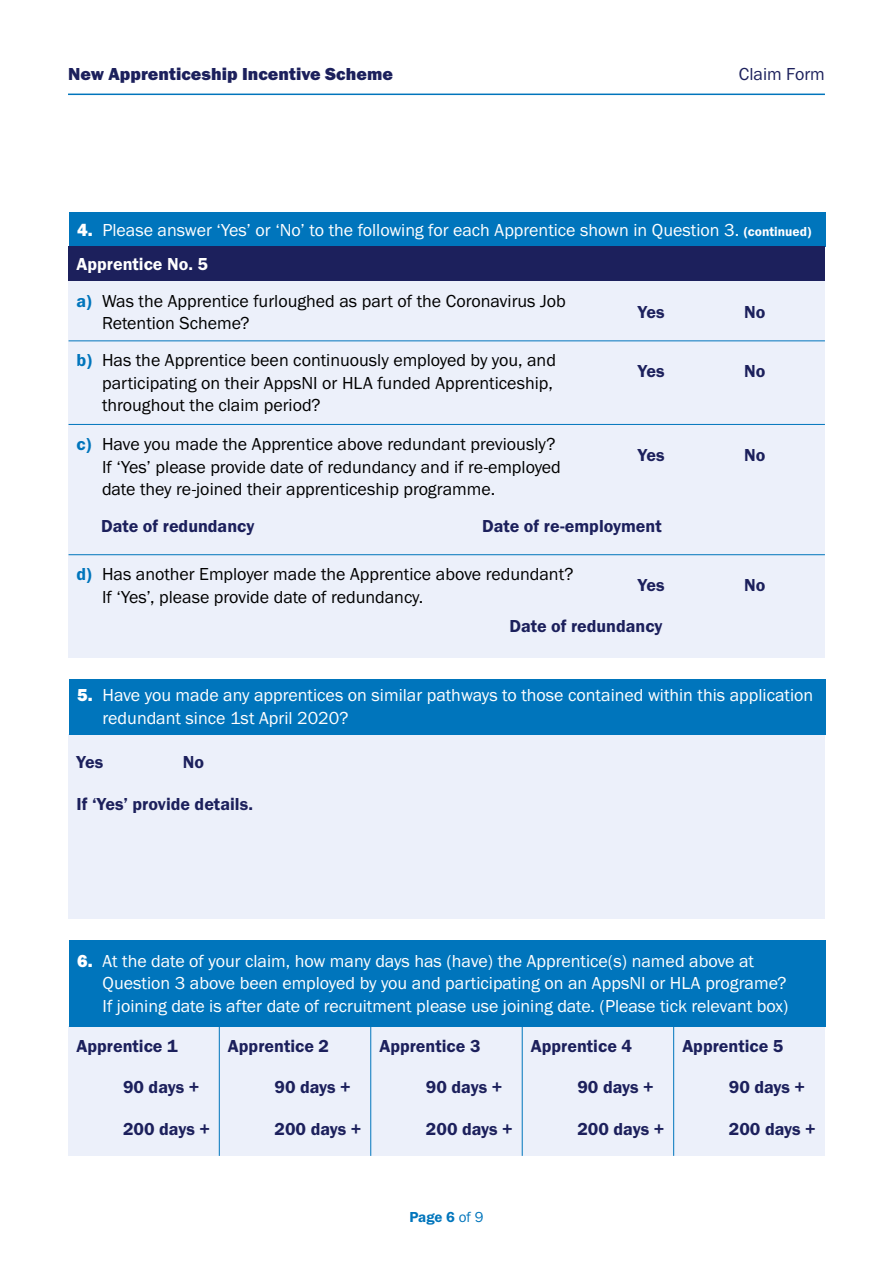
<style>
.page{position:relative;width:893px;height:1263px;background:#fff}
.page>*{position:absolute;margin:0;border:0;box-sizing:border-box;transform-origin:0 0}
.P_-_Body{font:18px/22.5px "Franklin Gothic URW Boo";color:#000}
.H3_-_Question{font:18px/22.5px "Franklin Gothic URW Boo";color:#fff}
.P_-_Body-2{font:18px "Franklin Gothic URW Dem";color:#1c205c}
.t1{font:18px "Franklin Gothic URW Hea";color:#1c205c}
.H3_-_Question-2{font:18px "Franklin Gothic URW Dem";color:#fff}
.t2{font:18px "Franklin Gothic URW Boo";color:#1c205c}
.t3{font:15px "Franklin Gothic URW Dem";color:#0075bc}
.s1{font-family:"Franklin Gothic URW Hea"}
.s2{font-family:"Franklin Gothic URW Dem";font-size:13.5px}
.s3{font-family:"Franklin Gothic URW Dem";color:#0075bc}
.s4{font-family:"Franklin Gothic URW Boo"}
</style>
<div class="page">
<div style="left:68px;top:734px;width:757px;height:184px;background:#ecf0fa"></div>
<div style="left:68px;top:1027px;width:757px;height:129px;background:#ecf0fa"></div>
<hr style="left:219px;top:1027px;width:1px;height:129px;background:#0075bc">
<hr style="left:370px;top:1027px;width:1px;height:129px;background:#0075bc">
<hr style="left:522px;top:1027px;width:1px;height:129px;background:#0075bc">
<hr style="left:673px;top:1027px;width:1px;height:129px;background:#0075bc">
<div style="left:68px;top:281px;width:757px;height:377px;background:#ecf0fa"></div>
<hr style="left:69px;top:340px;width:756px;height:1px;background:#0075bc">
<hr style="left:69px;top:424px;width:756px;height:1px;background:#0075bc">
<hr style="left:69px;top:554px;width:756px;height:1px;background:#0075bc">
<hr style="left:68px;top:94px;width:757px;height:1px;background:#0075bc">
<div style="left:69px;top:213px;width:756px;height:34px;background:#0075bc"></div>
<div style="left:68px;top:247px;width:757px;height:34px;background:#1c205c"></div>
<div style="left:69px;top:679px;width:756px;height:55px;background:#0075bc"></div>
<div style="left:69px;top:940px;width:756px;height:87px;background:#0075bc"></div>
<p class="t1" style="left:68px;top:62px;width:326px">New Apprenticeship Incentive Scheme</p>
<p class="t2" style="left:739px;top:63px;width:87px">Claim Form</p>
<h3 class="H3_-_Question" style="left:77px;top:218px;width:736px"><span class="s1">4.</span> Please answer ‘Yes’ or ‘No’ to the following for each Apprentice shown in Question 3. <span class="s2">(continued)</span></h3>
<h3 class="H3_-_Question-2" style="left:77px;top:253px;width:133px">Apprentice No. 5</h3>
<p class="P_-_Body" style="left:102px;top:289px;width:465px;text-indent:-26px"><span class="s3">a)</span> Was the Apprentice furloughed as part of the Coronavirus Job<br>Retention Scheme?</p>
<p class="P_-_Body-2" style="left:638px;top:301px;width:28px">Yes</p>
<p class="P_-_Body-2" style="left:744px;top:301px;width:23px">No</p>
<p class="P_-_Body" style="left:102px;top:349px;width:455px;text-indent:-26px"><span class="s3">b)</span> Has the Apprentice been continuously employed by you, and participating on their AppsNI or HLA funded Apprenticeship, throughout the claim period?</p>
<p class="P_-_Body-2" style="left:638px;top:360px;width:28px">Yes</p>
<p class="P_-_Body-2" style="left:744px;top:360px;width:23px">No</p>
<p class="P_-_Body" style="left:102px;top:432px;width:460px;text-indent:-26px"><span class="s3">c)</span> Have you made the Apprentice above redundant previously?<br>If ‘Yes’ please provide date of redundancy and if re-employed date they re-joined their apprenticeship programme.</p>
<p class="P_-_Body-2" style="left:638px;top:444px;width:28px">Yes</p>
<p class="P_-_Body-2" style="left:744px;top:444px;width:23px">No</p>
<p class="P_-_Body-2" style="left:101px;top:515px;width:155px">Date of redundancy</p>
<p class="P_-_Body-2" style="left:482px;top:515px;width:181px">Date of re-employment</p>
<p class="P_-_Body" style="left:102px;top:563px;width:473px;text-indent:-26px"><span class="s3">d)</span> Has another Employer made the Apprentice above redundant?<br>If ‘Yes’, please provide date of redundancy.</p>
<p class="P_-_Body-2" style="left:638px;top:574px;width:28px">Yes</p>
<p class="P_-_Body-2" style="left:744px;top:574px;width:23px">No</p>
<p class="P_-_Body-2" style="left:509px;top:615px;width:155px">Date of redundancy</p>
<h3 class="H3_-_Question" style="left:103px;top:684px;width:712px;text-indent:-26px"><span class="s1">5.</span> Have you made any apprentices on similar pathways to those contained within this application redundant since 1st April 2020?</h3>
<p class="P_-_Body-2" style="left:77px;top:750px;width:28px">Yes</p>
<p class="P_-_Body-2" style="left:183px;top:750px;width:23px">No</p>
<p class="P_-_Body-2" style="left:77px;top:792px;width:178px">If ‘Yes’ provide details.</p>
<h3 class="H3_-_Question" style="left:103px;top:949px;width:687px;text-indent:-26px"><span class="s1">6.</span> At the date of your claim, how many days has (have) the Apprentice(s) named above at<br>Question 3 above been employed by you and participating on an AppsNI or HLA programe?<br>If joining date is after date of recruitment please use joining date. (Please tick relevant box)</h3>
<p class="P_-_Body-2" style="left:77px;top:1035px;width:103px">Apprentice 1</p>
<p class="P_-_Body-2" style="left:123px;top:1076px;width:78px">90 days +</p>
<p class="P_-_Body-2" style="left:123px;top:1118px;width:88px">200 days +</p>
<p class="P_-_Body-2" style="left:228px;top:1035px;width:103px">Apprentice 2</p>
<p class="P_-_Body-2" style="left:274px;top:1076px;width:78px">90 days +</p>
<p class="P_-_Body-2" style="left:274px;top:1118px;width:88px">200 days +</p>
<p class="P_-_Body-2" style="left:379px;top:1035px;width:103px">Apprentice 3</p>
<p class="P_-_Body-2" style="left:426px;top:1076px;width:78px">90 days +</p>
<p class="P_-_Body-2" style="left:426px;top:1118px;width:88px">200 days +</p>
<p class="P_-_Body-2" style="left:531px;top:1035px;width:103px">Apprentice 4</p>
<p class="P_-_Body-2" style="left:577px;top:1076px;width:78px">90 days +</p>
<p class="P_-_Body-2" style="left:577px;top:1118px;width:88px">200 days +</p>
<p class="P_-_Body-2" style="left:682px;top:1035px;width:103px">Apprentice 5</p>
<p class="P_-_Body-2" style="left:729px;top:1076px;width:78px">90 days +</p>
<p class="P_-_Body-2" style="left:729px;top:1118px;width:88px">200 days +</p>
<p class="t3" style="left:409px;top:1208px;width:76px">Page 6 <span class="s4">of 9</span></p>
</div>
